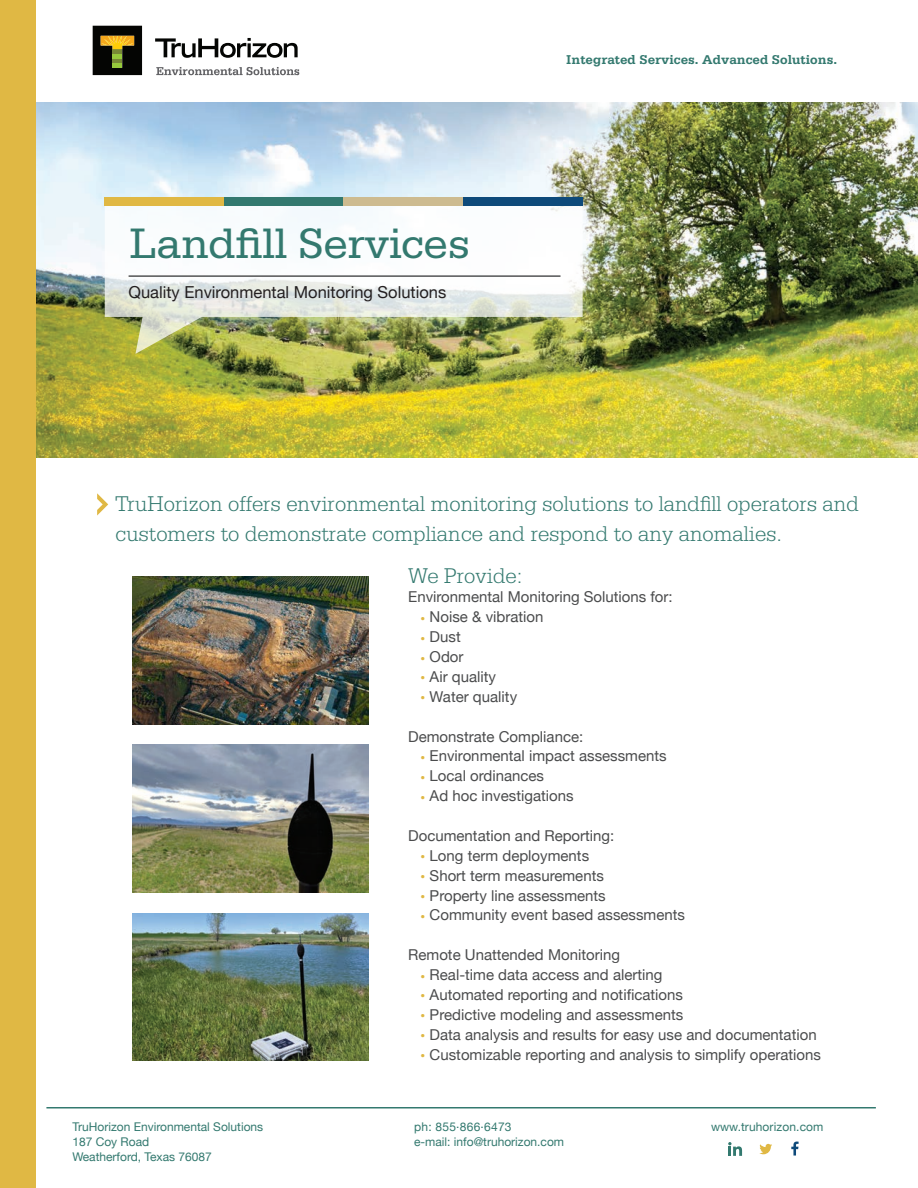
<style>
.page{position:relative;width:918px;height:1188px;background:#fff}
.page>*{position:absolute;margin:0;border:0;box-sizing:border-box;transform-origin:0 0}
.t1{font:45px "Serifa";letter-spacing:-.01em;color:#33796f}
.t2{font:300 22.5px/30px "Serifa";color:#33796f}
.t3{font:16.5px "Helvetica Neue";color:#231f20}
.t4{font:15px "Helvetica Neue";color:#4b4c4d}
.t5{font:700 13.5px "Serifa";color:#33796f}
.t6{font:12px/15px "Helvetica Neue";color:#33796f}
.t7{font:12px "Helvetica Neue";letter-spacing:.02em;color:#33796f}
.s1{color:#e0b844}
</style>
<div class="page">
<img style="left:35px;top:103px;width:883px;height:355px">
<svg style="left:155px;top:38px;width:143px;height:20px"></svg>
<svg style="left:93px;top:26px;width:49px;height:49px;background:#352f0d"></svg>
<svg style="left:156px;top:67px;width:143px;height:8px"></svg>
<img style="left:105px;top:206px;width:478px;height:148px">
<div style="left:105px;top:198px;width:119px;height:8px;background:#e0b844"></div>
<div style="left:224px;top:198px;width:120px;height:8px;background:#33796f"></div>
<div style="left:344px;top:198px;width:119px;height:8px;background:#cdbb90"></div>
<div style="left:463px;top:198px;width:120px;height:8px;background:#0e4a7a"></div>
<img style="left:133px;top:577px;width:235px;height:147px">
<img style="left:133px;top:745px;width:235px;height:147px">
<img style="left:133px;top:913px;width:235px;height:148px">
<svg style="left:97px;top:493px;width:11px;height:23px"></svg>
<hr style="left:46px;top:1107px;width:830px;height:1px;background:#33796f">
<div style="left:0;top:0;width:35px;height:1188px;background:#e0b844"></div>
<hr style="left:129px;top:275px;width:432px;height:2px;background:#4b4c4d">
<svg style="left:728px;top:1142px;width:14px;height:14px"></svg>
<svg style="left:759px;top:1144px;width:13px;height:10px"></svg>
<svg style="left:791px;top:1142px;width:8px;height:14px"></svg>
<p class="t1" style="left:130px;top:219px;width:342px">Landfill Services</p>
<p class="t3" style="left:129px;top:280px;width:319px">Quality Environmental Monitoring Solutions</p>
<p class="t5" style="left:566px;top:52px;width:273px">Integrated Services. Advanced Solutions.</p>
<p class="t2" style="left:115px;top:489px;width:745px">TruHorizon offers environmental monitoring solutions to landfill operators and customers to demonstrate compliance and respond to any anomalies.</p>
<p class="t2" style="left:408px;top:560px;width:116px">We Provide:</p>
<p class="t4" style="left:408px;top:586px;width:266px">Environmental Monitoring Solutions for:</p>
<p class="t4" style="left:420px;top:606px;width:125px"><span class="s1">•</span> Noise &amp; vibration</p>
<p class="t4" style="left:420px;top:626px;width:42px"><span class="s1">•</span> Dust</p>
<p class="t4" style="left:420px;top:646px;width:45px"><span class="s1">•</span> Odor</p>
<p class="t4" style="left:420px;top:666px;width:77px"><span class="s1">•</span> Air quality</p>
<p class="t4" style="left:420px;top:686px;width:98px"><span class="s1">•</span> Water quality</p>
<p class="t4" style="left:408px;top:725px;width:177px">Demonstrate Compliance:</p>
<p class="t4" style="left:420px;top:745px;width:248px"><span class="s1">•</span> Environmental impact assessments</p>
<p class="t4" style="left:420px;top:765px;width:125px"><span class="s1">•</span> Local ordinances</p>
<p class="t4" style="left:420px;top:785px;width:155px"><span class="s1">•</span> Ad hoc investigations</p>
<p class="t4" style="left:408px;top:825px;width:208px">Documentation and Reporting:</p>
<p class="t4" style="left:420px;top:845px;width:170px"><span class="s1">•</span> Long term deployments</p>
<p class="t4" style="left:420px;top:865px;width:185px"><span class="s1">•</span> Short term measurements</p>
<p class="t4" style="left:420px;top:884px;width:187px"><span class="s1">•</span> Property line assessments</p>
<p class="t4" style="left:420px;top:904px;width:266px"><span class="s1">•</span> Community event based assessments</p>
<p class="t4" style="left:408px;top:944px;width:213px">Remote Unattended Monitoring</p>
<p class="t4" style="left:420px;top:964px;width:244px"><span class="s1">•</span> Real-time data access and alerting</p>
<p class="t4" style="left:420px;top:984px;width:264px"><span class="s1">•</span> Automated reporting and notifications</p>
<p class="t4" style="left:420px;top:1004px;width:265px"><span class="s1">•</span> Predictive modeling and assessments</p>
<p class="t4" style="left:420px;top:1024px;width:398px"><span class="s1">•</span> Data analysis and results for easy use and documentation</p>
<p class="t4" style="left:420px;top:1043px;width:402px"><span class="s1">•</span> Customizable reporting and analysis to simplify operations</p>
<p class="t6" style="left:72px;top:1120px;width:192px">TruHorizon Environmental Solutions<br>187 Coy Road</p>
<p class="t6" style="left:72px;top:1150px;width:141px">Weatherford, Texas 76087</p>
<p class="t7" style="left:414px;top:1118px;width:99px">ph: 855.866.6473</p>
<p class="t6" style="left:414px;top:1135px;width:152px">e-mail: info@truhorizon.com</p>
<p class="t6" style="left:711px;top:1120px;width:114px">www.truhorizon.com</p>
</div>
